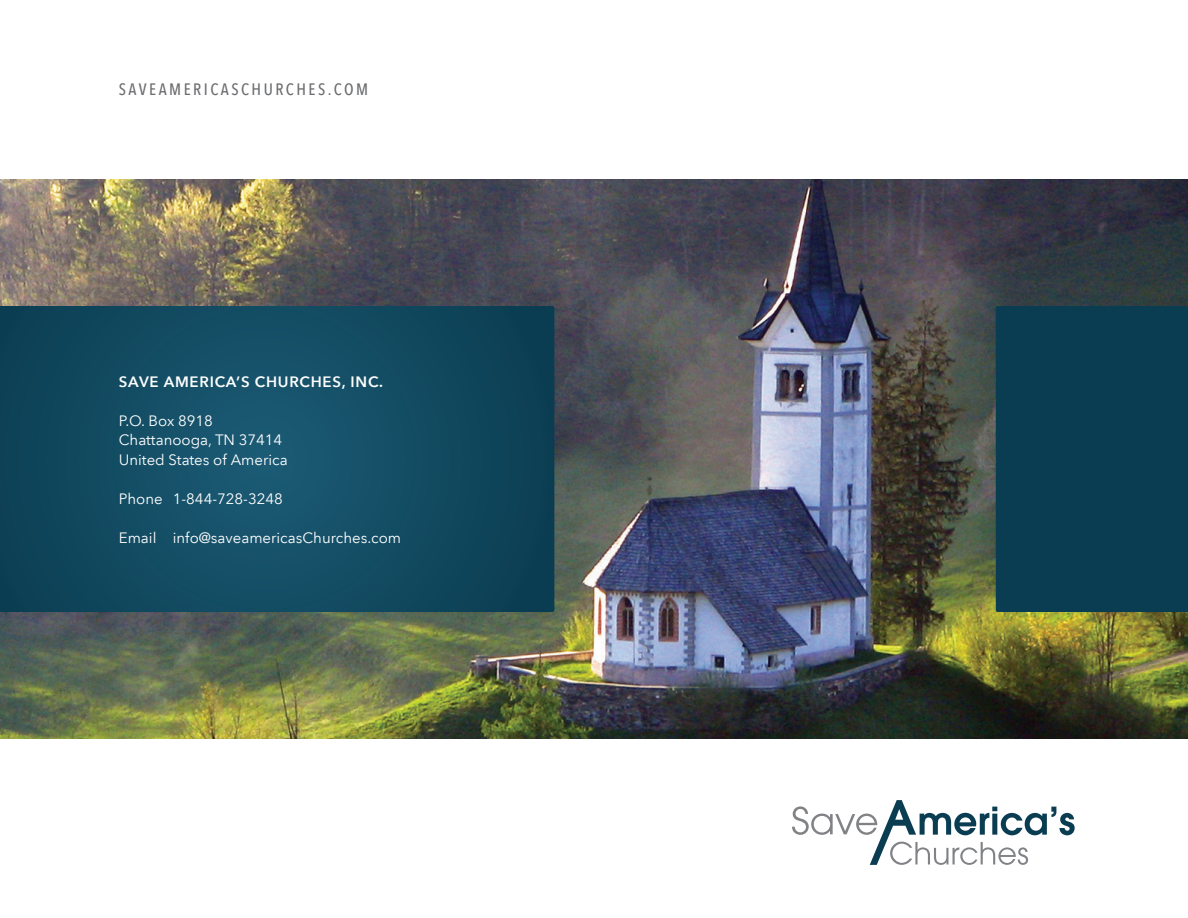
<style>
.page{position:relative;width:1188px;height:918px;background:#fff}
.page>*{position:absolute;margin:0;border:0;box-sizing:border-box;transform-origin:0 0}
.t1{font:500 condensed 16.5px "Avenir Next LT Com";letter-spacing:.15em;color:#6c6d70}
.t2{font:15px/19.5px "Avenir Next LT Com";color:#fff}
.t3{font:600 15px "Avenir Next LT Com";letter-spacing:.05em;color:#fff}
</style>
<div class="page">
<img style="left:0;top:179px;width:1188px;height:560px">
<div style="left:996px;top:306px;width:192px;height:306px;background:#0b3d52"></div>
<svg style="left:0;top:306px;width:554px;height:306px;background:#124a61"></svg>
<svg style="left:792px;top:800px;width:283px;height:65px"></svg>
<p class="t1" style="left:119px;top:80px;width:251px">SAVEAMERICASCHURCHES.COM</p>
<p class="t3" style="left:119px;top:372px;width:91px">SAVE AMERICA</p>
<p class="t3" style="left:236px;top:372px;width:148px">’S CHURCHES, I NC.</p>
<p class="t2" style="left:119px;top:411px;width:170px">P.O. Box 8918<br>Chattanooga, TN 37414<br>United States of America</p>
<p class="t2" style="left:119px;top:489px;width:166px">Phone 1-844-728-3248</p>
<p class="t2" style="left:119px;top:528px;width:284px">Email info@saveamericasChurches.com</p>
</div>
